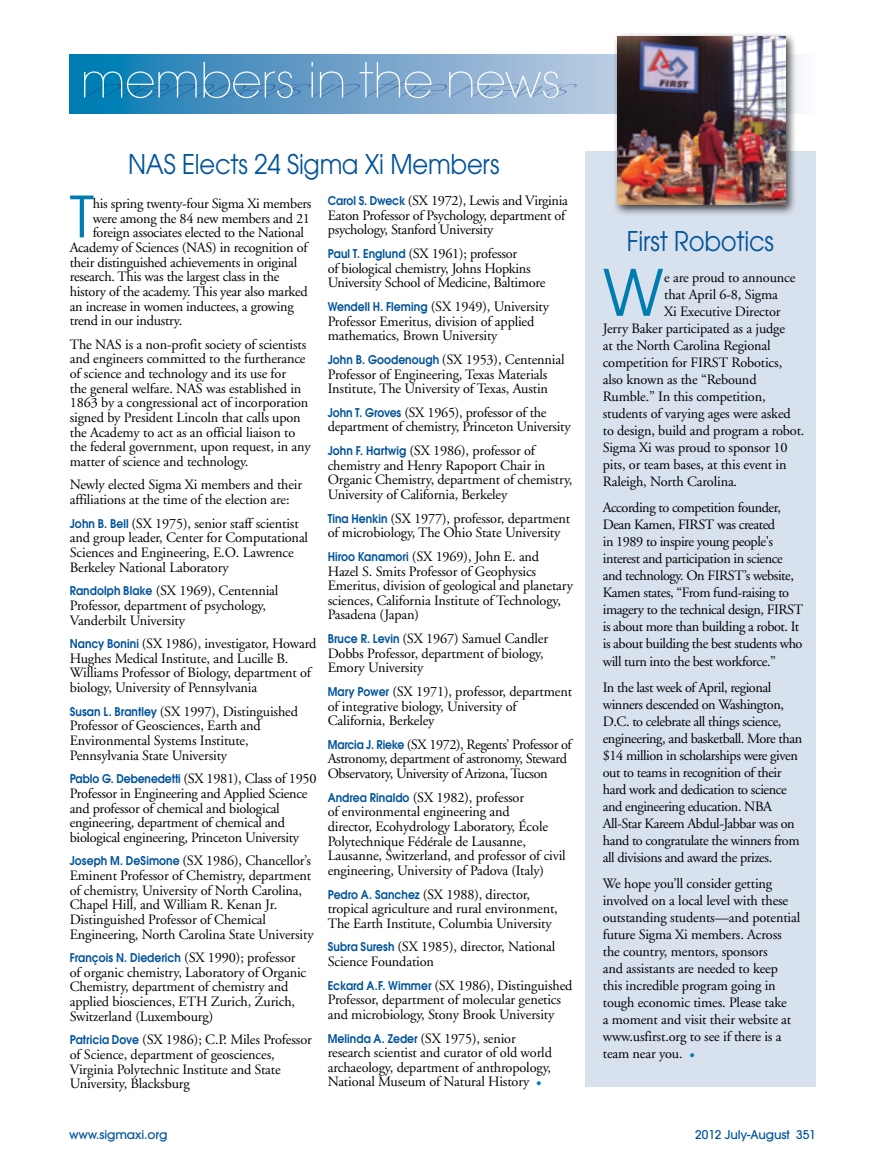
<style>
.page{position:relative;width:885px;height:1175px;background:#fff}
.page>*{position:absolute;margin:0;border:0;box-sizing:border-box;transform-origin:0 0}
.t1{font:63.45px "Avant Garde";color:#007cb1}
.t2{font:56.55px "Avant Garde";color:#007cb1}
.t3{font:27px "Avant Garde";letter-spacing:-.01em;color:#00539b;scale:.9 1}
.t4{font:14.25px/14.5px "Adobe Garamond";letter-spacing:-.01em;color:#000}
.t5{font:14.25px/17.1px "Adobe Garamond";letter-spacing:-.03em;color:#000}
.t6{font:600 12px "Avant Garde";color:#00539b;scale:.9 1}
.t7{font:500 12px "Avant Garde";letter-spacing:-.01em;color:#00539b}
.s1{font-family:"Avant Garde";font-weight:600;font-size:12px;color:#00539b}
.s2{color:#007cb1}
.s3{font-family:"Adobe Garamond";font-weight:400;font-size:14.25px;color:#000}
</style>
<div class="page">
<div style="left:584px;top:152px;width:231px;height:934px;background:#d8e1ee"></div>
<svg style="left:69px;top:54px;width:730px;height:60px;background:#68a2c9"></svg>
<svg style="left:83px;top:62px;width:506px;height:36px;background:#72a6cc"></svg>
<div style="left:612px;top:31px;width:184px;height:185px;background:#000;opacity:.75"></div>
<img style="left:617px;top:36px;width:168px;height:169px">
<h3 class="t3" style="left:128px;top:148px;width:414px">NAS Elects 24 Sigma Xi Members</h3>
<p class="t4" style="left:327px;top:194px;width:242px"><span class="s1">Carol S. Dweck</span> (SX 1972), Lewis and Virginia<br>Eaton Professor of Psychology, department of psychology, Stanford University</p>
<p class="t4" style="left:327px;top:247px;width:219px"><span class="s1">Paul T. Englund</span> (SX 1961); professor<br>of biological chemistry, Johns Hopkins<br>University School of Medicine, Baltimore</p>
<p class="t4" style="left:327px;top:299px;width:223px"><span class="s1">Wendell H. Fleming</span> (SX 1949), University<br>Professor Emeritus, division of applied mathematics, Brown University</p>
<p class="t4" style="left:327px;top:352px;width:238px"><span class="s1">John B. Goodenough</span> (SX 1953), Centennial<br>Professor of Engineering, Texas Materials<br>Institute, The University of Texas, Austin</p>
<p class="t4" style="left:327px;top:405px;width:244px"><span class="s1">John T. Groves</span> (SX 1965), professor of the department of chemistry, Princeton University</p>
<p class="t4" style="left:327px;top:443px;width:246px"><span class="s1">John F. Hartwig</span> (SX 1986), professor of chemistry and Henry Rapoport Chair in Organic Chemistry, department of chemistry, University of California, Berkeley</p>
<p class="t4" style="left:327px;top:511px;width:244px"><span class="s1">Tina Henkin</span> (SX 1977), professor, department of microbiology, The Ohio State University</p>
<p class="t4" style="left:327px;top:549px;width:247px"><span class="s1">Hiroo Kanamori</span> (SX 1969), John E. and Hazel S. Smits Professor of Geophysics Emeritus, division of geological and planetary sciences, California Institute of Technology, Pasadena (Japan)</p>
<p class="t4" style="left:327px;top:631px;width:222px"><span class="s1">Bruce R. Levin</span> (SX 1967) Samuel Candler<br>Dobbs Professor, department of biology,<br>Emory University</p>
<p class="t4" style="left:327px;top:684px;width:246px"><span class="s1">Mary Power</span> (SX 1971), professor, department of integrative biology, University of<br>California, Berkeley</p>
<p class="t5" style="left:327px;top:737px;width:245px;line-height:14.5px"><span class="s1">Marcia J. Rieke</span> (SX 1972), Regents’ Professor of<br>Astronomy, department of astronomy, Steward<br>Observatory, University of Arizona, Tucson</p>
<p class="t4" style="left:327px;top:790px;width:239px"><span class="s1">Andrea Rinaldo</span> (SX 1982), professor<br>of environmental engineering and<br>director, Ecohydrology Laboratory, École Polytechnique Fédérale de Lausanne, Lausanne, Switzerland, and professor of civil engineering, University of Padova (Italy)</p>
<p class="t4" style="left:327px;top:887px;width:231px"><span class="s1">Pedro A. Sanchez</span> (SX 1988), director, tropical agriculture and rural environment,<br>The Earth Institute, Columbia University</p>
<p class="t4" style="left:327px;top:940px;width:229px"><span class="s1">Subra Suresh</span> (SX 1985), director, National<br>Science Foundation</p>
<p class="t4" style="left:327px;top:978px;width:246px"><span class="s1">Eckard A.F. Wimmer</span> (SX 1986), Distinguished<br>Professor, department of molecular genetics and microbiology, Stony Brook University</p>
<p class="t4" style="left:327px;top:1031px;width:226px"><span class="s1">Melinda A. Zeder</span> (SX 1975), senior research scientist and curator of old world archaeology, department of anthropology, National Museum of Natural History <span class="s2">•</span></p>
<h2 class="t2" style="left:70px;top:183px;width:26px">T</h2>
<p class="t4" style="left:93px;top:197px;width:220px">his spring twenty-four Sigma Xi members</p>
<p class="t4" style="left:93px;top:211px;width:219px">were among the 84 new members and 21</p>
<p class="t4" style="left:93px;top:226px;width:213px">foreign associates elected to the National</p>
<p class="t4" style="left:70px;top:241px;width:239px">Academy of Sciences (NAS) in recognition of</p>
<p class="t4" style="left:70px;top:255px;width:229px">their distinguished achievements in original</p>
<p class="t4" style="left:70px;top:270px;width:211px">research. This was the largest class in the</p>
<p class="t4" style="left:70px;top:284px;width:239px">history of the academy. This year also marked</p>
<p class="t4" style="left:70px;top:299px;width:225px">an increase in women inductees, a growing</p>
<p class="t4" style="left:70px;top:314px;width:114px">trend in our industry.</p>
<p class="t4" style="left:70px;top:337px;width:242px">The NAS is a non-profit society of scientists and engineers committed to the furtherance of science and technology and its use for<br>the general welfare. NAS was established in 1863 by a congressional act of incorporation signed by President Lincoln that calls upon the Academy to act as an official liaison to the federal government, upon request, in any matter of science and technology.</p>
<p class="t4" style="left:70px;top:478px;width:234px">Newly elected Sigma Xi members and their affiliations at the time of the election are:</p>
<p class="t4" style="left:70px;top:516px;width:240px"><span class="s1">John B. Bell</span> (SX 1975), senior staff scientist and group leader, Center for Computational Sciences and Engineering, E.O. Lawrence Berkeley National Laboratory</p>
<p class="t4" style="left:70px;top:584px;width:210px"><span class="s1">Randolph Blake</span> (SX 1969), Centennial<br>Professor, department of psychology,<br>Vanderbilt University</p>
<p class="t4" style="left:70px;top:637px;width:248px"><span class="s1">Nancy Bonini</span> (SX 1986), investigator, Howard Hughes Medical Institute, and Lucille B.<br>Williams Professor of Biology, department of biology, University of Pennsylvania</p>
<p class="t4" style="left:70px;top:704px;width:230px"><span class="s1">Susan L. Brantley</span> (SX 1997), Distinguished Professor of Geosciences, Earth and Environmental Systems Institute, Pennsylvania State University</p>
<p class="t4" style="left:70px;top:772px;width:248px"><span class="s1">Pablo G. Debenedetti</span> (SX 1981), Class of 1950<br>Professor in Engineering and Applied Science and professor of chemical and biological engineering, department of chemical and biological engineering, Princeton University</p>
<p class="t4" style="left:70px;top:854px;width:245px"><span class="s1">Joseph M. DeSimone</span> (SX 1986), Chancellor’s Eminent Professor of Chemistry, department of chemistry, University of North Carolina, Chapel Hill, and William R. Kenan Jr.<br>Distinguished Professor of Chemical Engineering, North Carolina State University</p>
<p class="t6" style="left:70px;top:950px;width:252px">François N. Diederich <span class="s3">(SX 1990); professor</span></p>
<p class="t4" style="left:70px;top:965px;width:238px">of organic chemistry, Laboratory of Organic Chemistry, department of chemistry and applied biosciences, ETH Zurich, Zurich, Switzerland (Luxembourg)</p>
<p class="t4" style="left:70px;top:1033px;width:243px"><span class="s1">Patricia Dove</span> (SX 1986); C.P. Miles Professor of Science, department of geosciences, Virginia Polytechnic Institute and State University, Blacksburg</p>
<h3 class="t3" style="left:626px;top:225px;width:165px">First Robotics</h3>
<h1 class="t1" style="left:602px;top:255px;width:62px">W</h1>
<p class="t4" style="left:664px;top:270px;width:133px">e are proud to announce</p>
<p class="t4" style="left:664px;top:287px;width:115px">that April 6-8, Sigma</p>
<p class="t4" style="left:664px;top:304px;width:118px">Xi Executive Director</p>
<p class="t4" style="left:602px;top:321px;width:184px">Jerry Baker participated as a judge</p>
<p class="t4" style="left:602px;top:338px;width:169px">at the North Carolina Regional</p>
<p class="t4" style="left:602px;top:355px;width:181px">competition for FIRST Robotics,</p>
<p class="t4" style="left:602px;top:372px;width:155px">also known as the “Rebound</p>
<p class="t4" style="left:602px;top:389px;width:164px">Rumble.” In this competition,</p>
<p class="t4" style="left:602px;top:406px;width:189px">students of varying ages were asked</p>
<p class="t4" style="left:602px;top:423px;width:203px">to design, build and program a robot.</p>
<p class="t4" style="left:602px;top:440px;width:186px">Sigma Xi was proud to sponsor 10</p>
<p class="t4" style="left:602px;top:458px;width:185px">pits, or team bases, at this event in</p>
<p class="t4" style="left:602px;top:475px;width:136px">Raleigh, North Carolina.</p>
<p class="t5" style="left:602px;top:499px;width:202px">According to competition founder, Dean Kamen, FIRST was created<br>in 1989 to inspire young people's interest and participation in science and technology. On FIRST’s website, Kamen states, “From fund-raising to imagery to the technical design, FIRST is about more than building a robot. It is about building the best students who will turn into the best workforce.”</p>
<p class="t5" style="left:602px;top:679px;width:201px">In the last week of April, regional winners descended on Washington, D.C. to celebrate all things science, engineering, and basketball. More than $14 million in scholarships were given out to teams in recognition of their hard work and dedication to science and engineering education. NBA All-Star Kareem Abdul-Jabbar was on hand to congratulate the winners from all divisions and award the prizes.</p>
<p class="t4" style="left:602px;top:875px;width:199px;line-height:17.1px">We hope you’ll consider getting involved on a local level with these outstanding students—and potential future Sigma Xi members. Across the country, mentors, sponsors<br>and assistants are needed to keep this incredible program going in tough economic times. Please take<br>a moment and visit their website at www.usfirst.org to see if there is a team near you. <span class="s2">•</span></p>
<p class="t7" style="left:69px;top:1127px;width:100px">www.sigmaxi.org</p>
<p class="t7" style="left:695px;top:1126px;width:122px">2012 July-August 351</p>
</div>
